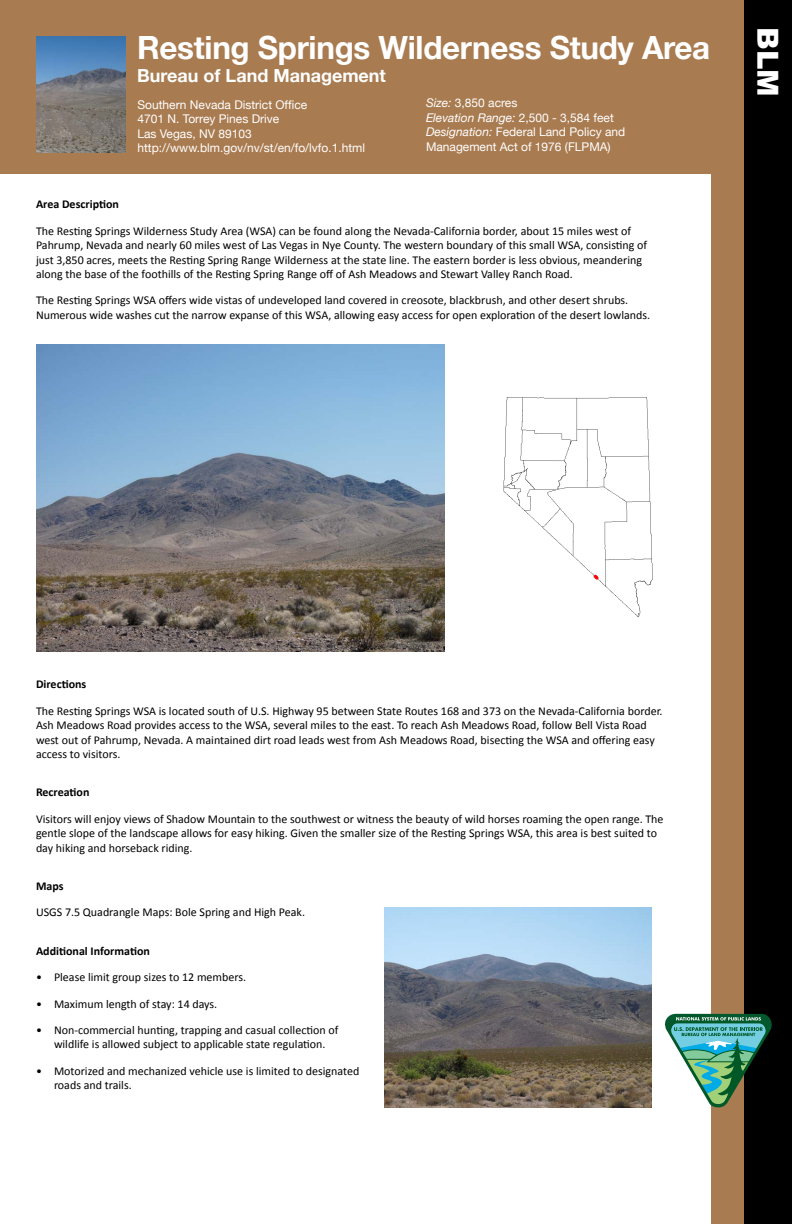
<style>
.page{position:relative;width:792px;height:1224px;background:#fff}
.page>*{position:absolute;margin:0;border:0;box-sizing:border-box;transform-origin:0 0}
.t1{font:700 32px "Helvetica Neue";letter-spacing:-.01em;color:#fff}
.t2{font:900 29.1px "Arial";color:#fff}
.t3{font:700 18px "Helvetica Neue";color:#fff}
.paragraph{font:12px/14.4px "Calibri";color:#000}
.t4{font:12px/14.4px "Helvetica Neue";color:#fff}
.t5{font:700 12px "Calibri";color:#000}
.t6{font:italic 12px "Helvetica Neue";color:#fff}
.s1{font-style:italic}
.s2{font-style:normal}
</style>
<div class="page">
<div style="left:0;top:0;width:719px;height:174px;background:#a97b50"></div>
<div style="left:743px;top:0;width:49px;height:1224px;background:#000"></div>
<div style="left:711px;top:0;width:32px;height:1224px;background:#a97b50"></div>
<svg style="left:665px;top:1014px;width:107px;height:94px"></svg>
<img style="left:36px;top:37px;width:90px;height:116px">
<img style="left:36px;top:345px;width:409px;height:306px">
<img style="left:385px;top:907px;width:267px;height:201px">
<img style="left:503px;top:397px;width:150px;height:220px">
<h2 class="t1" style="left:137px;top:28px;width:574px">Resting Springs Wilderness Study Area</h2>
<h2 class="t3" style="left:137px;top:64px;width:250px">Bureau of Land Management</h2>
<h3 class="t4" style="left:138px;top:97px;width:171px">Southern Nevada District Office</h3>
<h3 class="t4" style="left:138px;top:112px;width:143px">4701 N. Torrey Pines Drive</h3>
<h3 class="t4" style="left:138px;top:126px;width:116px">Las Vegas, NV 89103</h3>
<h3 class="t4" style="left:138px;top:141px;width:229px">http://www.blm.gov/nv/st/en/fo/lvfo.1.html</h3>
<h3 class="t4" style="left:426px;top:96px;width:93px"><span class="s1">Size:</span> 3,850 acres</h3>
<h3 class="t6" style="left:426px;top:110px;width:189px">Elevation Range: <span class="s2">2,500 - 3,584 feet</span></h3>
<h3 class="t4" style="left:426px;top:125px;width:201px"><span class="s1">Designation:</span> Federal Land Policy and<br>Management Act of 1976 (FLPMA)</h3>
<p class="t5" style="left:36px;top:197px;width:85px">Area Description</p>
<p class="paragraph" style="left:36px;top:224px;width:613px">The Resting Springs Wilderness Study Area (WSA) can be found along the Nevada-California border, about 15 miles west of Pahrump, Nevada and nearly 60 miles west of Las Vegas in Nye County. The western boundary of this small WSA, consisting of just 3,850 acres, meets the Resting Spring Range Wilderness at the state line. The eastern border is less obvious, meandering along the base of the foothills of the Resting Spring Range off of Ash Meadows and Stewart Valley Ranch Road.</p>
<p class="paragraph" style="left:36px;top:293px;width:616px">The Resting Springs WSA offers wide vistas of undeveloped land covered in creosote, blackbrush, and other desert shrubs.<br>Numerous wide washes cut the narrow expanse of this WSA, allowing easy access for open exploration of the desert lowlands.</p>
<h2 class="t2" style="left:789px;top:27px;width:71px;rotate:90deg">BLM</h2>
<p class="t5" style="left:36px;top:677px;width:52px">Directions</p>
<p class="paragraph" style="left:36px;top:704px;width:628px">The Resting Springs WSA is located south of U.S. Highway 95 between State Routes 168 and 373 on the Nevada-California border.<br>Ash Meadows Road provides access to the WSA, several miles to the east. To reach Ash Meadows Road, follow Bell Vista Road west out of Pahrump, Nevada. A maintained dirt road leads west from Ash Meadows Road, bisecting the WSA and offering easy access to visitors.</p>
<p class="t5" style="left:36px;top:785px;width:55px">Recreation</p>
<p class="paragraph" style="left:36px;top:812px;width:629px">Visitors will enjoy views of Shadow Mountain to the southwest or witness the beauty of wild horses roaming the open range. The gentle slope of the landscape allows for easy hiking. Given the smaller size of the Resting Springs WSA, this area is best suited to day hiking and horseback riding.</p>
<p class="t5" style="left:36px;top:878px;width:29px">Maps</p>
<p class="paragraph" style="left:36px;top:905px;width:271px">USGS 7.5 Quadrangle Maps: Bole Spring and High Peak.</p>
<p class="t5" style="left:36px;top:943px;width:116px">Additional Information</p>
<p class="paragraph" style="left:36px;top:970px;width:212px">• Please limit group sizes to 12 members.</p>
<p class="paragraph" style="left:36px;top:996px;width:183px">• Maximum length of stay: 14 days.</p>
<p class="paragraph" style="left:36px;top:1023px;width:304px;text-align:center">• Non-commercial hunting, trapping and casual collection of wildlife is allowed subject to applicable state regulation.</p>
<p class="paragraph" style="left:54px;top:1064px;width:307px;text-indent:-18px">• Motorized and mechanized vehicle use is limited to designated roads and trails.</p>
</div>
